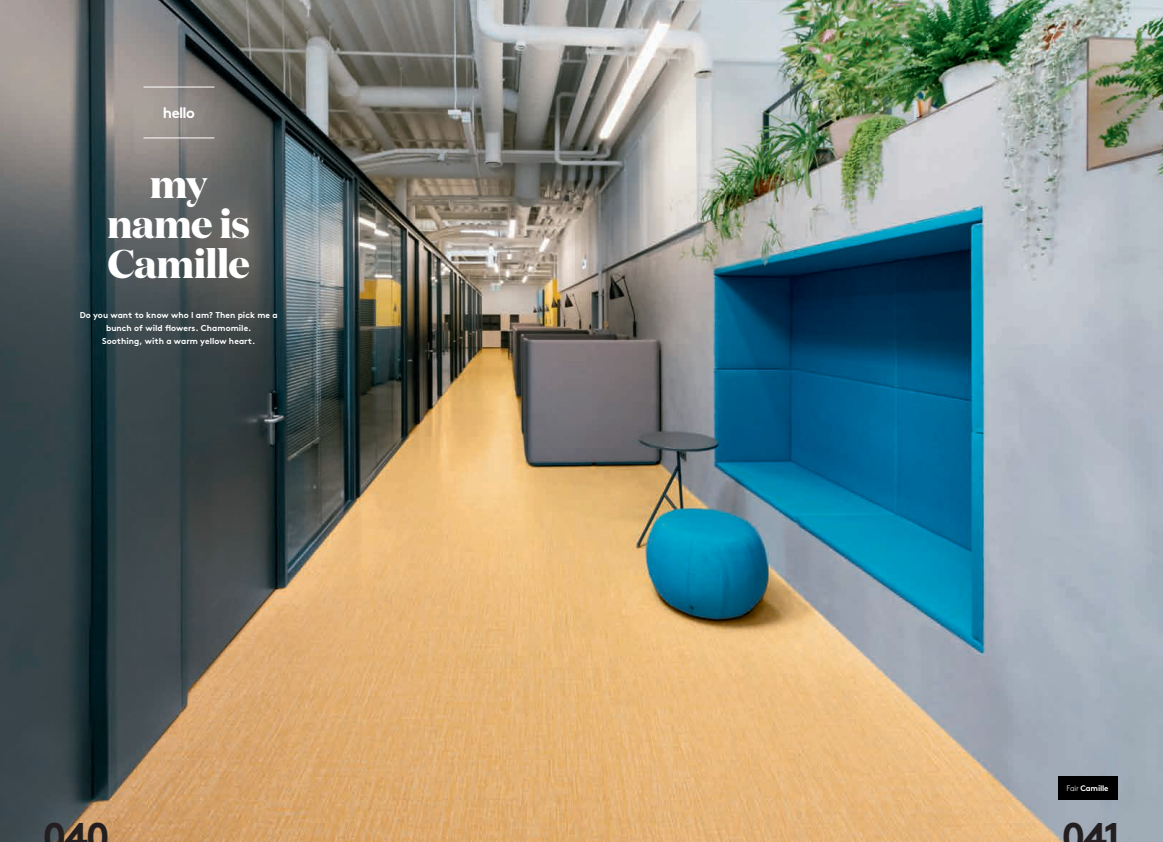
<style>
.page{position:relative;width:1163px;height:842px;background:#fff}
.page>*{position:absolute;margin:0;border:0;box-sizing:border-box;transform-origin:0 0}
.t1{font:700 40px/40px "Domaine Disp";letter-spacing:-.02em;color:#fff;text-align:center}
.t2{font:700 40px "Brown";letter-spacing:-.07em;color:#000}
.t3{font:700 15px "Brown";letter-spacing:-.04em;color:#fff}
.t4{font:700 8.5px/13px "Brown";letter-spacing:.005em;color:#fff;text-align:center}
.t5{font:700 8px "Brown";letter-spacing:-.03em;color:#fff}
.s1{font-weight:300}
</style>
<div class="page">
<img style="left:0;top:0;width:1162px;height:842px">
<hr style="left:143px;top:138px;width:71px;height:1px;background:#fff">
<hr style="left:143px;top:87px;width:71px;height:1px;background:#fff">
<div style="left:1057px;top:776px;width:60px;height:23px;background:#000"></div>
<h2 class="t3" style="left:163px;top:100px;width:33px">hello</h2>
<h1 class="t1" style="left:107px;top:163px;width:144px">my name is<br>Camille</h1>
<p class="t4" style="left:80px;top:308px;width:199px">Do you want to know who I am? Then pick me a bunch of wild flowers. Chamomile.<br>Soothing, with a warm yellow heart.</p>
<p class="t5" style="left:1066px;top:782px;width:43px"><span class="s1">Fair</span> Camille</p>
<h1 class="t2" style="left:43px;top:804px;width:69px">040</h1>
<h1 class="t2" style="left:1061px;top:804px;width:60px">041</h1>
</div>
